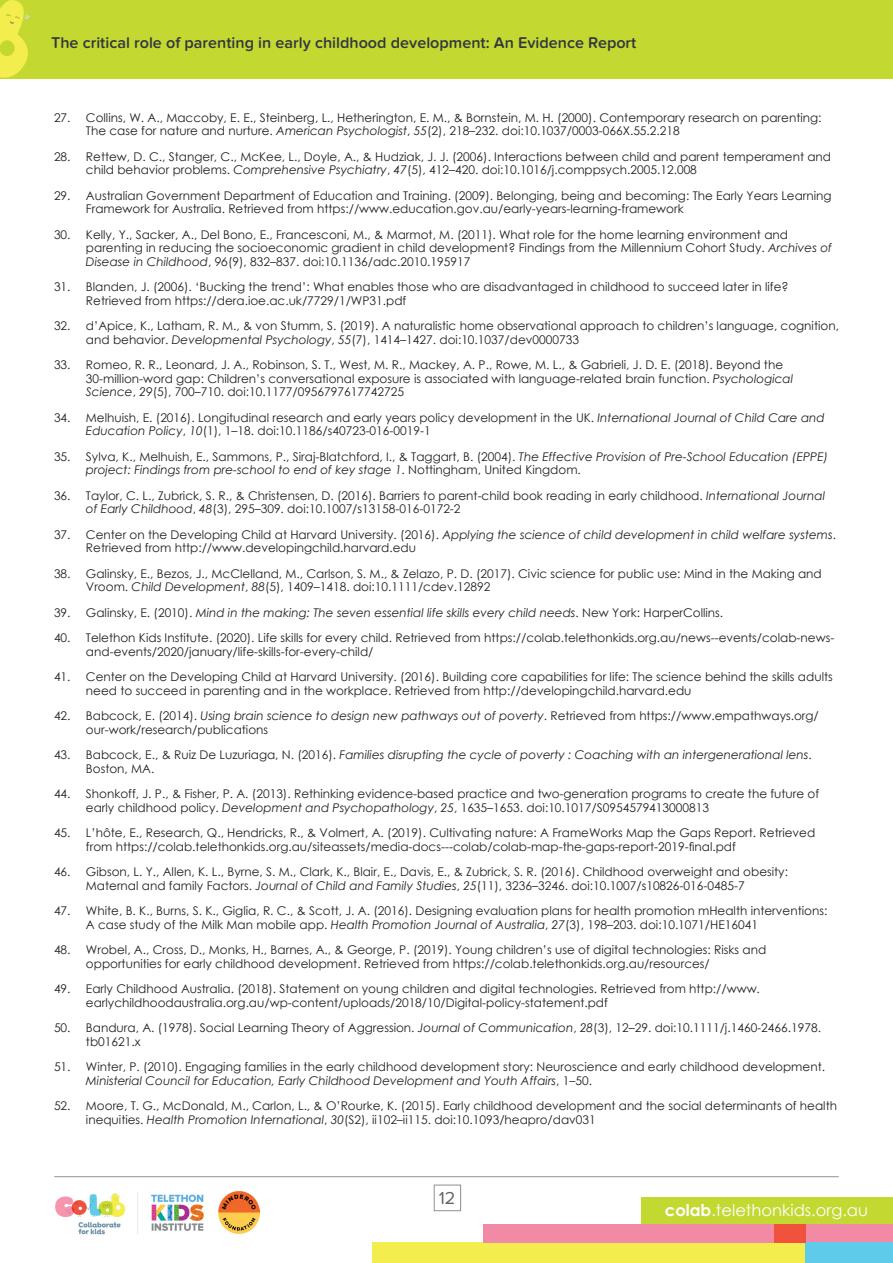
<style>
.page{position:relative;width:893px;height:1263px;background:#fff}
.page>*{position:absolute;margin:0;border:0;box-sizing:border-box;transform-origin:0 0}
.t1{font:18px "Proxima Nova Soft";color:#5f6369}
.t2{font:16.35px "Century Gothic";color:#fff}
.t3{font:600 16.2px "Proxima Nova Soft";color:#323640}
.t4{font:12px/13.5px "Century Gothic";color:#231f20}
.t5{font:italic 12px/13.5px "Century Gothic";color:#231f20}
.s1{font-style:italic}
.s2{font-style:normal}
.s3{font-weight:700}
</style>
<div class="page">
<div style="left:0;top:0;width:893px;height:78px;background:#c4d832"></div>
<div style="left:372px;top:1243px;width:521px;height:20px;background:#f3ed4e"></div>
<div style="left:483px;top:1224px;width:410px;height:19px;background:#f38aa5"></div>
<div style="left:806px;top:1243px;width:87px;height:20px;background:#5dcbe9"></div>
<div style="left:774px;top:1224px;width:32px;height:19px;background:#f0523e"></div>
<svg style="left:0;top:0;width:31px;height:79px"></svg>
<hr style="left:55px;top:1176px;width:783px;height:1px;background:#a8abac">
<div style="left:434px;top:1184px;width:27px;height:27px;border:1px solid #fff"></div>
<div style="left:642px;top:1197px;width:251px;height:27px;background:#c4d832"></div>
<img style="left:55px;top:1191px;width:205px;height:43px">
<p class="t3" style="left:51px;top:33px;width:587px">The critical role of parenting in early childhood development: An Evidence Report</p>
<p class="t4" style="left:86px;top:110px;width:737px;text-indent:-32px">27. Collins, W. A., Maccoby, E. E., Steinberg, L., Hetherington, E. M., &amp; Bornstein, M. H. (2000). Contemporary research on parenting:<br>The case for nature and nurture. <span class="s1">American Psychologist</span>, <span class="s1">55</span>(2), 218–232. doi:10.1037/0003-066X.55.2.218</p>
<p class="t4" style="left:86px;top:149px;width:747px;text-indent:-32px">28. Rettew, D. C., Stanger, C., McKee, L., Doyle, A., &amp; Hudziak, J. J. (2006). Interactions between child and parent temperament and child behavior problems. <span class="s1">Comprehensive Psychiatry</span>, <span class="s1">47</span>(5), 412–420. doi:10.1016/j.comppsych.2005.12.008</p>
<p class="t4" style="left:86px;top:188px;width:747px;text-indent:-32px">29. Australian Government Department of Education and Training. (2009). Belonging, being and becoming: The Early Years Learning<br>Framework for Australia. Retrieved from https://www.education.gov.au/early-years-learning-framework</p>
<p class="t4" style="left:86px;top:227px;width:748px;text-indent:-32px">30. Kelly, Y., Sacker, A., Del Bono, E., Francesconi, M., &amp; Marmot, M. (2011). What role for the home learning environment and parenting in reducing the socioeconomic gradient in child development? Findings from the Millennium Cohort Study. <span class="s1">Archives of<br>Disease in Childhood</span>, <span class="s1">96</span>(9), 832–837. doi:10.1136/adc.2010.195917</p>
<p class="t4" style="left:86px;top:280px;width:704px;text-indent:-32px">31. Blanden, J. (2006). ‘Bucking the trend’: What enables those who are disadvantaged in childhood to succeed later in life?<br>Retrieved from https://dera.ioe.ac.uk/7729/1/WP31.pdf</p>
<p class="t4" style="left:86px;top:319px;width:754px;text-indent:-32px">32. d’Apice, K., Latham, R. M., &amp; von Stumm, S. (2019). A naturalistic home observational approach to children’s language, cognition, and behavior. <span class="s1">Developmental Psychology</span>, <span class="s1">55</span>(7), 1414–1427. doi:10.1037/dev0000733</p>
<p class="t4" style="left:86px;top:358px;width:709px;text-indent:-32px">33. Romeo, R. R., Leonard, J. A., Robinson, S. T., West, M. R., Mackey, A. P., Rowe, M. L., &amp; Gabrieli, J. D. E. (2018). Beyond the<br>30-million-word gap: Children’s conversational exposure is associated with language-related brain function. <span class="s1">Psychological<br>Science</span>, <span class="s1">29</span>(5), 700–710. doi:10.1177/0956797617742725</p>
<p class="t4" style="left:86px;top:410px;width:740px;text-indent:-32px">34. Melhuish, E. (2016). Longitudinal research and early years policy development in the UK. <span class="s1">International Journal of Child Care and<br>Education Policy</span>, <span class="s1">10</span>(1), 1–18. doi:10.1186/s40723-016-0019-1</p>
<p class="t4" style="left:86px;top:449px;width:744px;text-indent:-32px">35. Sylva, K., Melhuish, E., Sammons, P., Siraj-Blatchford, I., &amp; Taggart, B. (2004). <span class="s1">The Effective Provision of Pre-School Education (EPPE) project: Findings from pre-school to end of key stage 1</span>. Nottingham, United Kingdom.</p>
<p class="t4" style="left:86px;top:488px;width:741px;text-indent:-32px">36. Taylor, C. L., Zubrick, S. R., &amp; Christensen, D. (2016). Barriers to parent-child book reading in early childhood. <span class="s1">International Journal of Early Childhood</span>, <span class="s1">48</span>(3), 295–309. doi:10.1007/s13158-016-0172-2</p>
<p class="t4" style="left:86px;top:527px;width:752px;text-indent:-32px">37. Center on the Developing Child at Harvard University. (2016). <span class="s1">Applying the science of child development in child welfare systems</span>.<br>Retrieved from http://www.developingchild.harvard.edu</p>
<p class="t4" style="left:86px;top:566px;width:737px;text-indent:-32px">38. Galinsky, E., Bezos, J., McClelland, M., Carlson, S. M., &amp; Zelazo, P. D. (2017). Civic science for public use: Mind in the Making and<br>Vroom. <span class="s1">Child Development</span>, <span class="s1">88</span>(5), 1409–1418. doi:10.1111/cdev.12892</p>
<p class="t5" style="left:54px;top:605px;width:671px"><span class="s2">39. Galinsky, E. (2010).</span> Mind in the making: The seven essential life skills every child needs<span class="s2">. New York: HarperCollins.</span></p>
<p class="t4" style="left:86px;top:631px;width:750px;text-indent:-32px">40. Telethon Kids Institute. (2020). Life skills for every child. Retrieved from https://colab.telethonkids.org.au/news--events/colab-news&shy;and-events/2020/january/life-skills-for-every-child/</p>
<p class="t4" style="left:86px;top:670px;width:748px;text-indent:-32px">41. Center on the Developing Child at Harvard University. (2016). Building core capabilities for life: The science behind the skills adults need to succeed in parenting and in the workplace. Retrieved from http://developingchild.harvard.edu</p>
<p class="t4" style="left:86px;top:709px;width:734px;text-indent:-32px">42. Babcock, E. (2014). <span class="s1">Using brain science to design new pathways out of poverty</span>. Retrieved from https://www.empathways.org/ our-work/research/publications</p>
<p class="t5" style="left:86px;top:748px;width:727px;text-indent:-32px"><span class="s2">43. Babcock, E., &amp; Ruiz De Luzuriaga, N. (2016).</span> Families disrupting the cycle of poverty : Coaching with an intergenerational lens<span class="s2">.<br>Boston, MA.</span></p>
<p class="t4" style="left:86px;top:787px;width:735px;text-indent:-32px">44. Shonkoff, J. P., &amp; Fisher, P. A. (2013). Rethinking evidence-based practice and two-generation programs to create the future of early childhood policy. <span class="s1">Development and Psychopathology</span>, <span class="s1">25</span>, 1635–1653. doi:10.1017/S0954579413000813</p>
<p class="t4" style="left:86px;top:826px;width:731px;text-indent:-32px">45. L’hôte, E., Research, Q., Hendricks, R., &amp; Volmert, A. (2019). Cultivating nature: A FrameWorks Map the Gaps Report. Retrieved from https://colab.telethonkids.org.au/siteassets/media-docs---colab/colab-map-the-gaps-report-2019-final.pdf</p>
<p class="t4" style="left:86px;top:865px;width:704px;text-indent:-32px">46. Gibson, L. Y., Allen, K. L., Byrne, S. M., Clark, K., Blair, E., Davis, E., &amp; Zubrick, S. R. (2016). Childhood overweight and obesity:<br>Maternal and family Factors. <span class="s1">Journal of Child and Family Studies</span>, <span class="s1">25</span>(11), 3236–3246. doi:10.1007/s10826-016-0485-7</p>
<p class="t4" style="left:86px;top:904px;width:743px;text-indent:-32px">47. White, B. K., Burns, S. K., Giglia, R. C., &amp; Scott, J. A. (2016). Designing evaluation plans for health promotion mHealth interventions:<br>A case study of the Milk Man mobile app. <span class="s1">Health Promotion Journal of Australia</span>, <span class="s1">27</span>(3), 198–203. doi:10.1071/HE16041</p>
<p class="t4" style="left:86px;top:943px;width:682px;text-indent:-32px">48. Wrobel, A., Cross, D., Monks, H., Barnes, A., &amp; George, P. (2019). Young children’s use of digital technologies: Risks and opportunities for early childhood development. Retrieved from https://colab.telethonkids.org.au/resources/</p>
<p class="t4" style="left:86px;top:982px;width:675px;text-indent:-32px">49. Early Childhood Australia. (2018). Statement on young children and digital technologies. Retrieved from http://www. earlychildhoodaustralia.org.au/wp-content/uploads/2018/10/Digital-policy-statement.pdf</p>
<p class="t4" style="left:86px;top:1021px;width:737px;text-indent:-32px">50. Bandura, A. (1978). Social Learning Theory of Aggression. <span class="s1">Journal of Communication</span>, <span class="s1">28</span>(3), 12–29. doi:10.1111/j.1460-2466.1978. tb01621.x</p>
<p class="t4" style="left:86px;top:1060px;width:741px;text-indent:-32px">51. Winter, P. (2010). Engaging families in the early childhood development story: Neuroscience and early childhood development.<br><span class="s1">Ministerial Council for Education, Early Childhood Development and Youth Affairs</span>, 1–50.</p>
<p class="t4" style="left:86px;top:1099px;width:753px;text-indent:-32px">52. Moore, T. G., McDonald, M., Carlon, L., &amp; O’Rourke, K. (2015). Early childhood development and the social determinants of health inequities. <span class="s1">Health Promotion International</span>, <span class="s1">30</span>(S2), ii102–ii115. doi:10.1093/heapro/dav031</p>
<p class="t1" style="left:439px;top:1187px;width:18px">12</p>
<p class="t2" style="left:665px;top:1199px;width:205px"><span class="s3">colab</span>.telethonkids.org.au</p>
</div>
